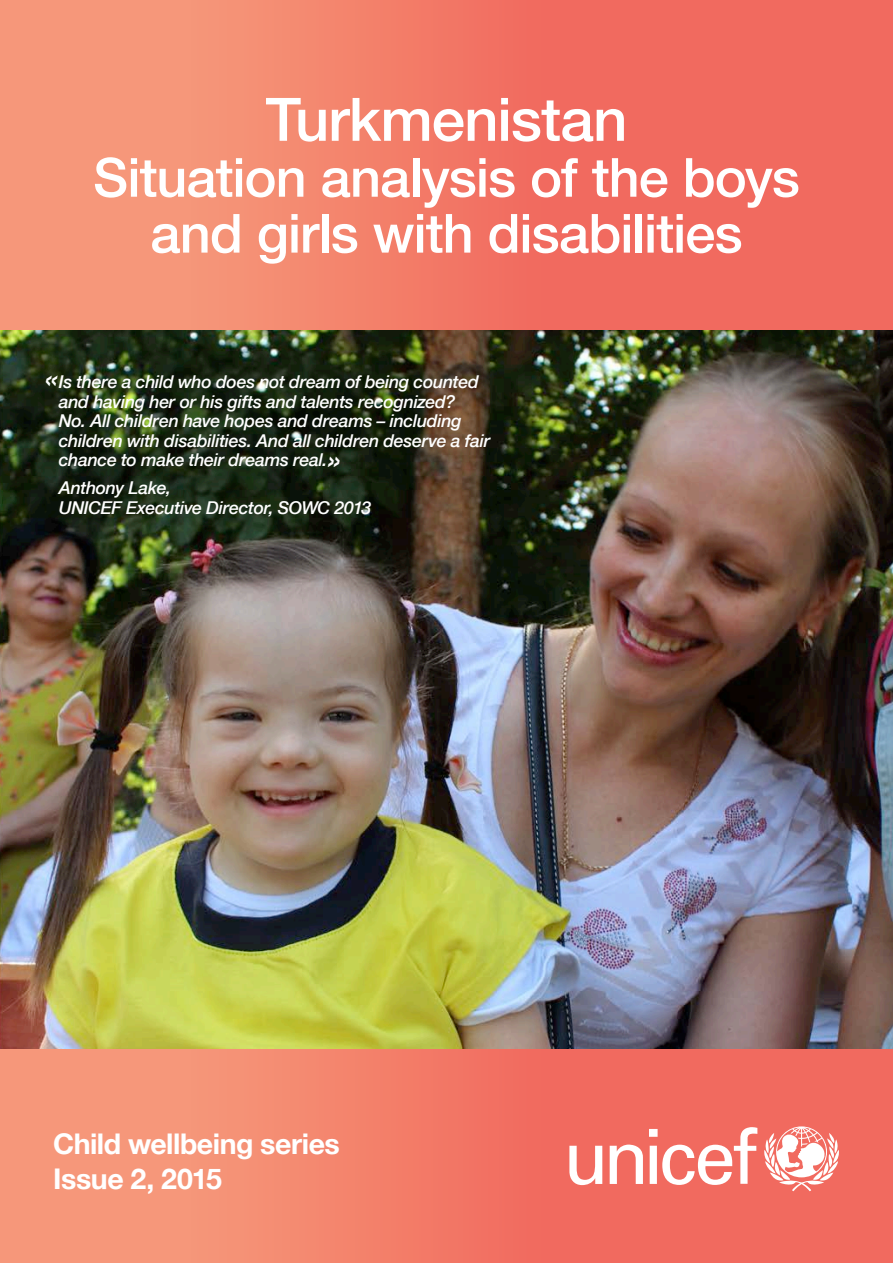
<style>
.page{position:relative;width:893px;height:1263px;background:#f6977a}
.page>*{position:absolute;margin:0;border:0;box-sizing:border-box;transform-origin:0 0}
.Heading_1{font:500 60px "Helvetica Neue";letter-spacing:-.015em;color:#fff}
.Heading_1-2{font:500 54px/55.9px "Helvetica Neue";letter-spacing:-.02em;color:#fff;text-align:center}
.t1{font:italic 500 29.85px "Helvetica Neue";color:#fff}
.Heading_1-3{font:700 28.5px "Helvetica Neue";letter-spacing:-.015em;color:#fff}
.t2{font:italic 500 17.7px/19.5px "Helvetica Neue";letter-spacing:-.015em;color:#fff}
</style>
<div class="page">
<div style="left:185px;top:0;width:708px;height:1263px;background:linear-gradient(to right,#f48d72,#ee5e58)"></div>
<img style="left:0;top:331px;width:893px;height:717px">
<svg style="left:764px;top:1126px;width:75px;height:65px;background:#f6aaa4"></svg>
<svg style="left:569px;top:1146px;width:33px;height:39px"></svg>
<svg style="left:610px;top:1144px;width:33px;height:40px"></svg>
<svg style="left:649px;top:1127px;width:108px;height:58px;background:#f59c95"></svg>
<p class="Heading_1" style="left:265px;top:71px;width:363px">Turkmenistan</p>
<p class="Heading_1-2" style="left:93px;top:145px;width:708px">Situation analysis of the boys and girls with disabilities</p>
<p class="t2" style="left:59px;top:371px;width:433px">Is there a child who does not dream of being counted and having her or his gifts and talents recognized?<br>No. All children have hopes and dreams – including children with disabilities. And all children deserve a fair chance to make their dreams real.</p>
<p class="t2" style="left:59px;top:477px;width:114px">Anthony Lake,</p>
<p class="t2" style="left:59px;top:496px;width:314px">UNICEF Executive Director, SOWC 2013</p>
<p class="t1" style="left:45px;top:353px;width:15px">«</p>
<p class="t1" style="left:328px;top:434px;width:15px">»</p>
<p class="Heading_1-3" style="left:53px;top:1122px;width:288px">Child wellbeing series</p>
<p class="Heading_1-3" style="left:53px;top:1157px;width:170px">Issue 2, 2015</p>
</div>
